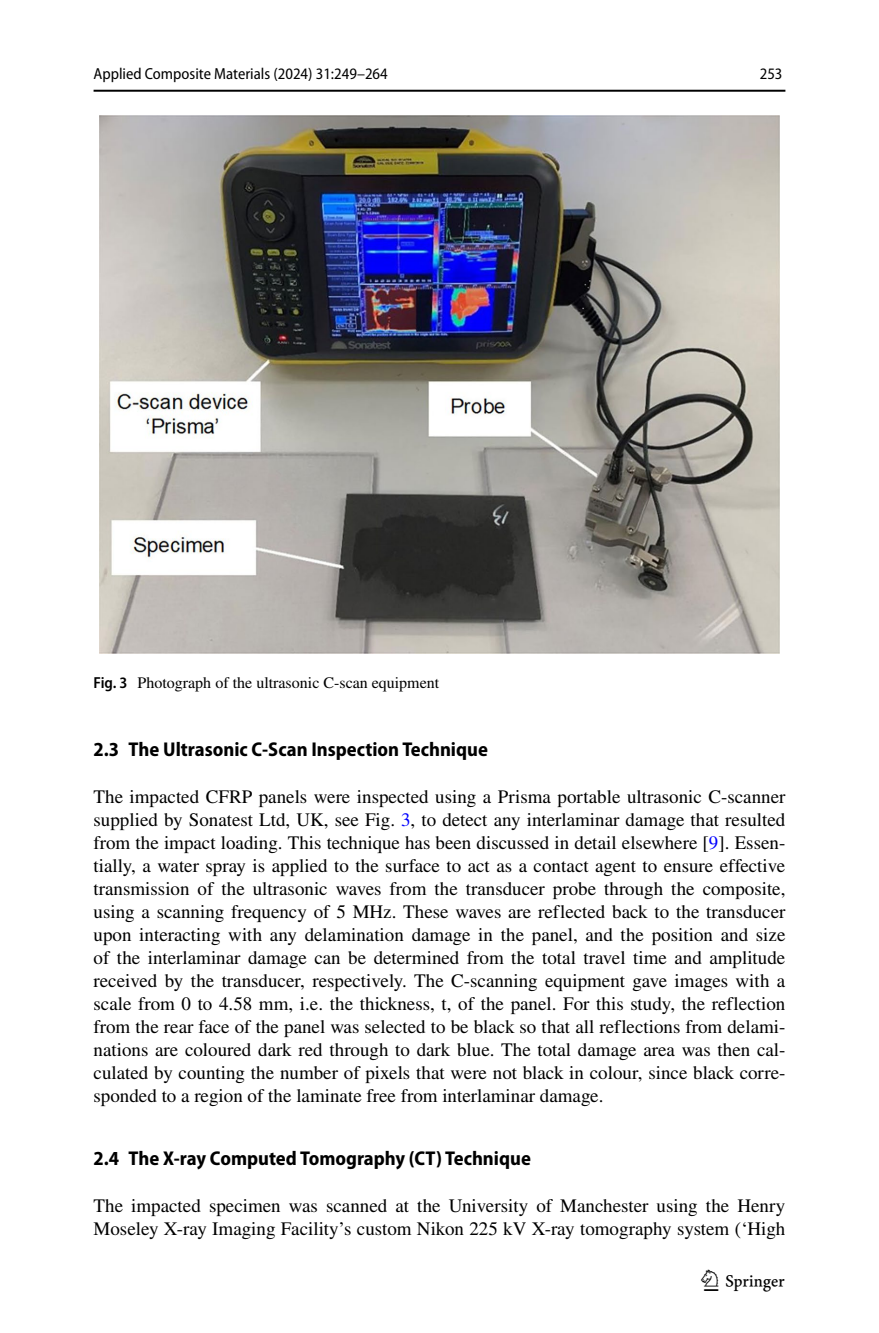
<style>
.page{position:relative;width:879px;height:1333px;background:#fff}
.page>*{position:absolute;margin:0;border:0;box-sizing:border-box;transform-origin:0 0}
.t1{font:30px "Springnew Regular 5";color:#000}
.t2{font:700 semi-condensed 20px "Myriad Pro";color:#000}
.t3{font:19px/23px "STIX";color:#000;text-align:justify}
.t4{font:16px "STIX";color:#000}
.t5{font:semi-condensed 16px "Myriad Pro";color:#000}
.s1{font-family:"Myriad Pro";font-weight:600;font-stretch:semi-condensed}
.s2{color:#00f}
</style>
<div class="page">
<hr style="left:94px;top:90px;width:691px;height:2px;background:#000">
<img style="left:99px;top:116px;width:680px;height:537px">
<p class="t5" style="left:94px;top:65px;width:296px">Applied Composite Materials (2024) 31:249–264</p>
<p class="t5" style="left:760px;top:65px;width:24px">253</p>
<p class="t4" style="left:94px;top:672px;width:347px"><span class="s1">Fig. 3</span> Photograph of the ultrasonic C-scan equipment</p>
<p class="t2" style="left:94px;top:738px;width:396px">2.3 The Ultrasonic C‑Scan Inspection Technique</p>
<p class="t3" style="left:94px;top:786px;width:693px">The impacted CFRP panels were inspected using a Prisma portable ultrasonic C-scanner supplied by Sonatest Ltd, UK, see Fig. <span class="s2">3</span>, to detect any interlaminar damage that resulted from the impact loading. This technique has been discussed in detail elsewhere [<span class="s2">9</span>]. Essen&shy;tially, a water spray is applied to the surface to act as a contact agent to ensure effective transmission of the ultrasonic waves from the transducer probe through the composite, using a scanning frequency of 5 MHz. These waves are reflected back to the transducer upon interacting with any delamination damage in the panel, and the position and size of the interlaminar damage can be determined from the total travel time and amplitude received by the transducer, respectively. The C-scanning equipment gave images with a scale from 0 to 4.58 mm, i.e. the thickness, t, of the panel. For this study, the reflection from the rear face of the panel was selected to be black so that all reflections from delami&shy;nations are coloured dark red through to dark blue. The total damage area was then cal&shy;culated by counting the number of pixels that were not black in colour, since black corre&shy;sponded to a region of the laminate free from interlaminar damage.</p>
<p class="t2" style="left:94px;top:1147px;width:439px">2.4 The X‑ray Computed Tomography (CT) Technique</p>
<p class="t3" style="left:94px;top:1195px;width:693px">The impacted specimen was scanned at the University of Manchester using the Henry<br>Moseley X-ray Imaging Facility’s custom Nikon 225 kV X-ray tomography system (‘High</p>
<h1 class="t1" style="left:704px;top:1269px;width:83px">1 3</h1>
</div>
